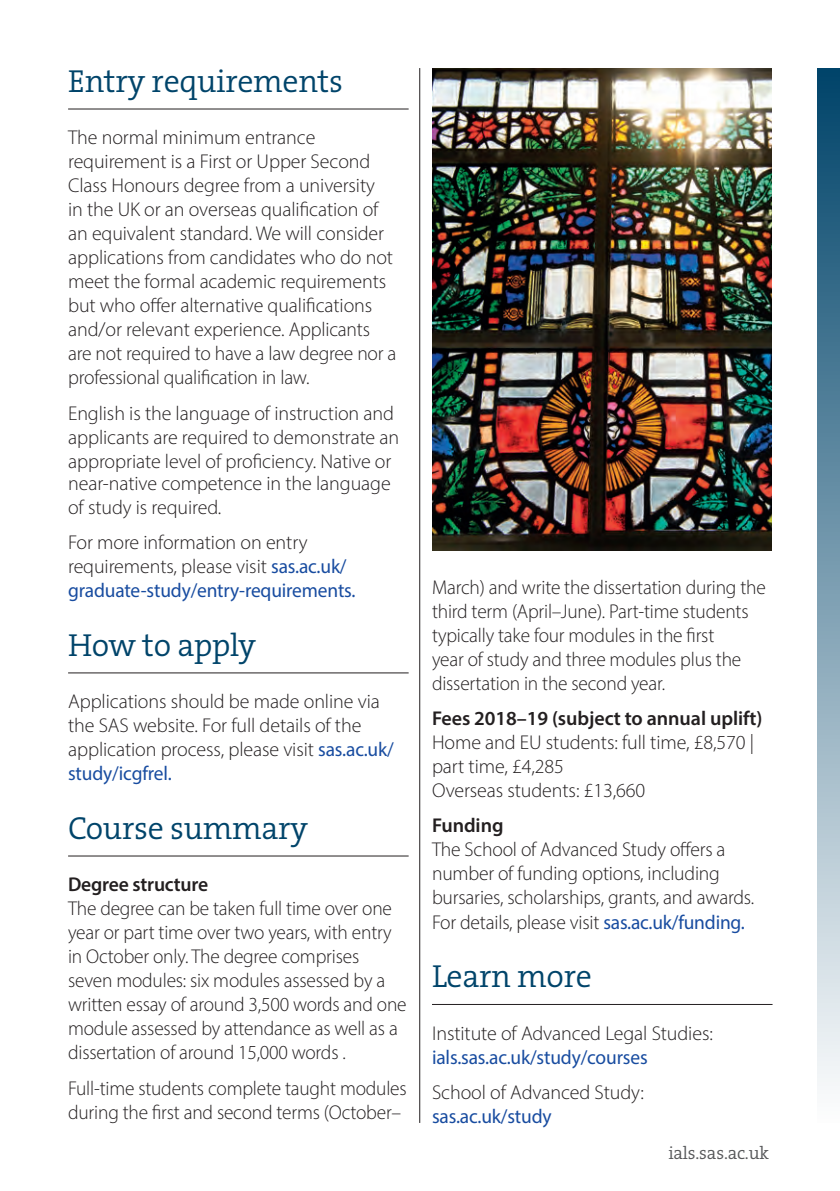
<style>
.page{position:relative;width:840px;height:1191px;background:#fff}
.page>*{position:absolute;margin:0;border:0;box-sizing:border-box;transform-origin:0 0}
.Story_Headline{font:32px "The Serif HP4 Se Lig";letter-spacing:-.01em;color:#00446a}
.Body_Text{font:300 20px/24px "Myriad Pro";letter-spacing:-.01em;color:#231f20}
.Body_Text-2{font:600 20px "Myriad Pro";letter-spacing:-.005em;color:#231f20}
.Body_Text-3{font:20px "Myriad Pro";letter-spacing:-.01em;color:#184ca0}
.t1{font:18px "The Serif HP4 Se Lig";letter-spacing:-.01em;color:#57585a}
.s1{font-weight:400;color:#184ca0}
</style>
<div class="page">
<div style="left:816px;top:68px;width:23px;height:1055px;background:linear-gradient(to bottom,#004369,#fdfdfd)"></div>
<hr style="left:419px;top:68px;width:1px;height:1055px;background:#231f20">
<hr style="left:432px;top:1004px;width:340px;height:1px;background:#231f20">
<hr style="left:68px;top:109px;width:340px;height:1px;background:#231f20">
<hr style="left:68px;top:672px;width:340px;height:1px;background:#231f20">
<hr style="left:68px;top:855px;width:340px;height:1px;background:#231f20">
<img style="left:432px;top:68px;width:339px;height:482px">
<p class="Story_Headline" style="left:68px;top:60px;width:276px">Entry requirements</p>
<p class="Body_Text" style="left:68px;top:125px;width:330px">The normal minimum entrance requirement is a First or Upper Second Class Honours degree from a university<br>in the UK or an overseas qualification of an equivalent standard. We will consider applications from candidates who do not meet the formal academic requirements but who offer alternative qualifications and/or relevant experience. Applicants are not required to have a law degree nor a professional qualification in law.</p>
<p class="Body_Text" style="left:68px;top:401px;width:332px">English is the language of instruction and applicants are required to demonstrate an appropriate level of proficiency. Native or</p>
<p class="Body_Text" style="left:68px;top:471px;width:324px">near-native competence in the language of study is required.</p>
<p class="Body_Text" style="left:68px;top:530px;width:289px">For more information on entry requirements, please visit <span class="s1">sas.ac.uk/ graduate-study/entry-requirements.</span></p>
<p class="Story_Headline" style="left:68px;top:624px;width:189px">How to apply</p>
<p class="Body_Text" style="left:68px;top:689px;width:327px">Applications should be made online via the SAS website. For full details of the application process, please visit <span class="s1">sas.ac.uk/ study/icgfrel.</span></p>
<p class="Story_Headline" style="left:68px;top:807px;width:241px">Course summary</p>
<p class="Body_Text-2" style="left:68px;top:871px;width:142px">Degree structure</p>
<p class="Body_Text" style="left:68px;top:896px;width:340px">The degree can be taken full time over one year or part time over two years, with entry in October only. The degree comprises seven modules: six modules assessed by a written essay of around 3,500 words and one module assessed by attendance as well as a dissertation of around 15,000 words .</p>
<p class="Body_Text" style="left:68px;top:1075px;width:340px">Full-time students complete taught modules during the first and second terms (October–</p>
<p class="Body_Text" style="left:432px;top:575px;width:335px">March) and write the dissertation during the third term (April–June). Part-time students typically take four modules in the first<br>year of study and three modules plus the dissertation in the second year.</p>
<p class="Body_Text-2" style="left:432px;top:705px;width:332px">Fees 2018–19 (subject to annual uplift)</p>
<p class="Body_Text" style="left:432px;top:730px;width:323px">Home and EU students: full time, £8,570 | part time, £4,285<br>Overseas students: £13,660</p>
<p class="Body_Text-2" style="left:432px;top:813px;width:73px">Funding</p>
<p class="Body_Text" style="left:432px;top:837px;width:323px">The School of Advanced Study offers a number of funding options, including bursaries, scholarships, grants, and awards.<br>For details, please visit <span class="s1">sas.ac.uk/funding.</span></p>
<p class="Story_Headline" style="left:432px;top:955px;width:161px">Learn more</p>
<p class="Body_Text" style="left:432px;top:1020px;width:282px">Institute of Advanced Legal Studies: <span class="s1">ials.sas.ac.uk/study/courses</span></p>
<p class="Body_Text" style="left:432px;top:1080px;width:213px">School of Advanced Study:</p>
<p class="Body_Text-3" style="left:432px;top:1103px;width:121px">sas.ac.uk/study</p>
<p class="t1" style="left:668px;top:1141px;width:102px">ials.sas.ac.uk</p>
</div>
